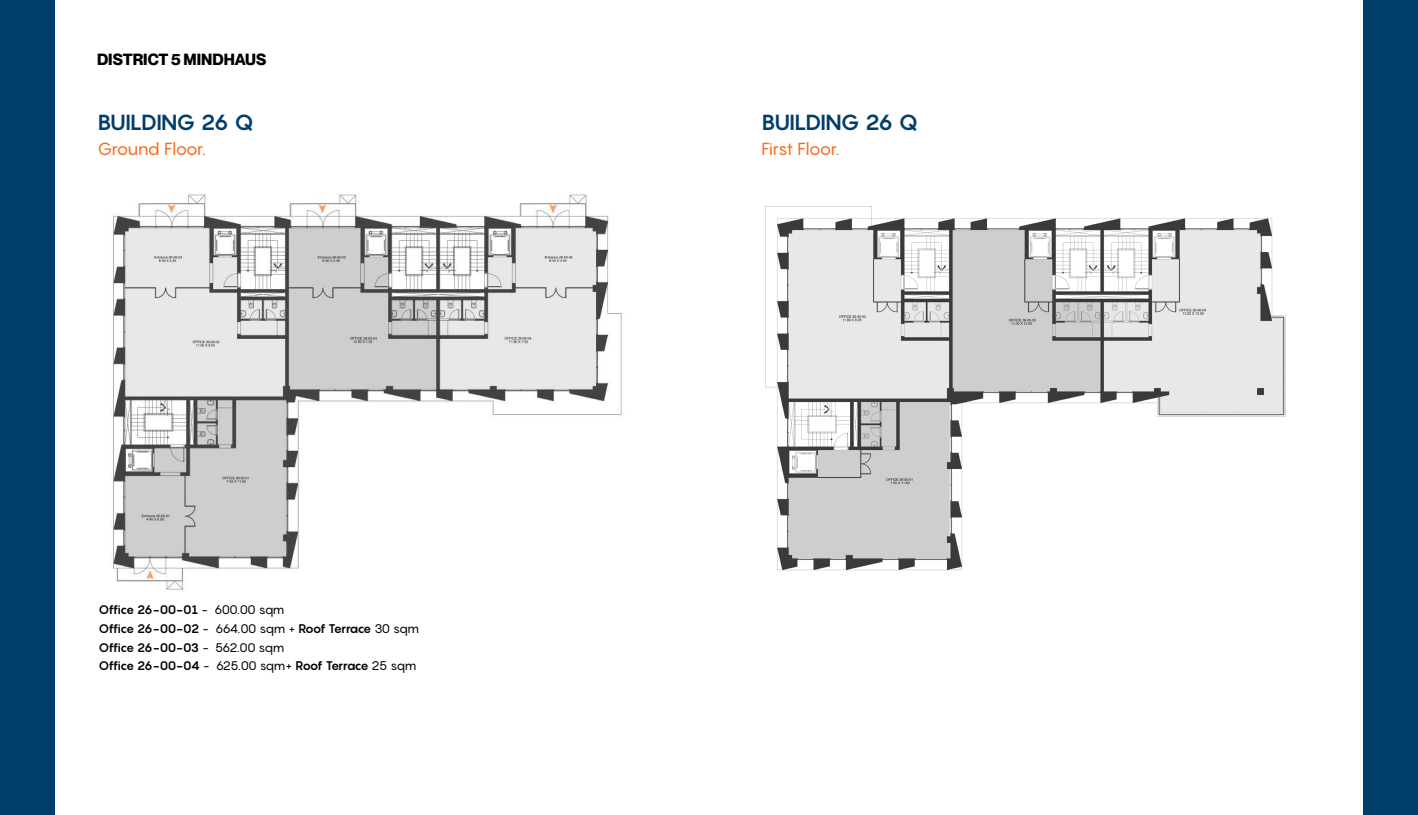
<style>
.page{position:relative;width:1418px;height:815px;background:#fff}
.page>*{position:absolute;margin:0;border:0;box-sizing:border-box;transform-origin:0 0}
.t1{font:700 21.5px "Pangram";letter-spacing:-.055em;color:#003e6b}
.t2{font:17.25px "Pangram";letter-spacing:-.06em;color:#f36f21}
.t3{font:700 15.88px "Neue Montreal";color:#000}
.t4{font:700 12.38px/18.6px "Pangram";letter-spacing:-.065em;color:#000}
.s1{font-weight:400}
</style>
<div class="page">
<img style="left:113px;top:193px;width:509px;height:397px">
<img style="left:765px;top:206px;width:521px;height:365px">
<div style="left:1362px;top:0;width:55px;height:815px;background:#003e6b"></div>
<div style="left:0;top:0;width:55px;height:815px;background:#003e6b"></div>
<p class="t3" style="left:97px;top:50px;width:171px">DISTRICT 5 MINDHAUS</p>
<h1 class="t1" style="left:97px;top:109px;width:158px">BUILDING 26 Q</h1>
<h1 class="t1" style="left:761px;top:109px;width:158px">BUILDING 26 Q</h1>
<h2 class="t2" style="left:97px;top:138px;width:110px">Ground Floor.</h2>
<h2 class="t2" style="left:761px;top:138px;width:80px">First Floor.</h2>
<p class="t4" style="left:99px;top:600px;width:322px">Office 26-00-01 <span class="s1">- 600.00 sqm<br></span>Office 26-00-02 <span class="s1">- 664.00 sqm +</span> Roof Terrace <span class="s1">30 sqm </span>Office 26-00-03 <span class="s1">- 562.00 sqm<br></span>Office 26-00-04 <span class="s1">- 625.00 sqm+</span> Roof Terrace <span class="s1">25 sqm</span></p>
</div>
